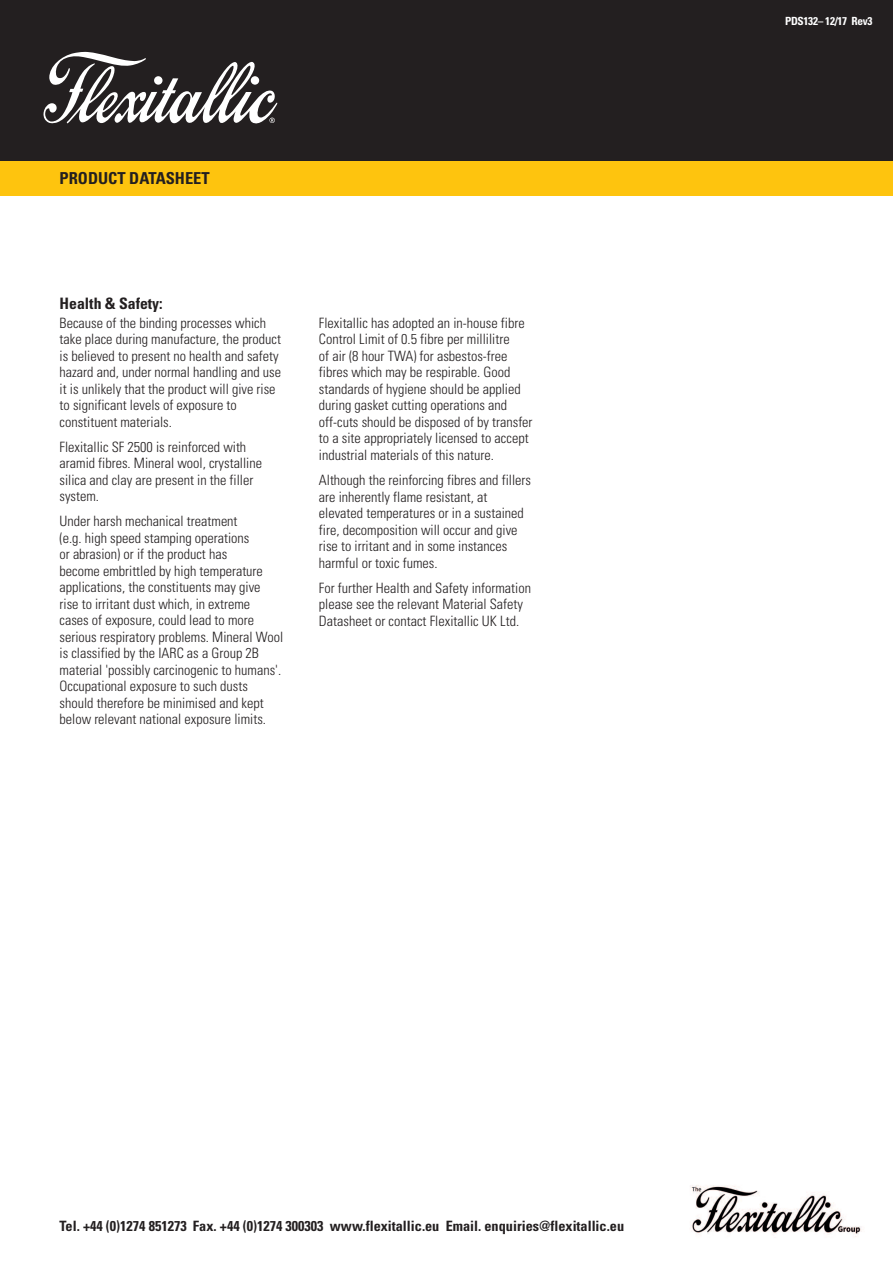
<style>
.page{position:relative;width:893px;height:1263px;background:#fff}
.page>*{position:absolute;margin:0;border:0;box-sizing:border-box;transform-origin:0 0}
.t1{font:700 condensed 16.5px "Univers LT Std";color:#231f20}
.t2{font:700 condensed 15.75px "Univers LT Std";color:#231f20}
.t3{font:300 condensed 14.25px/16.5px "Univers LT Std";color:#231f20}
.t4{font:700 condensed 14.25px "Univers LT Std";color:#231f20}
.t5{font:700 condensed 11.25px "Univers LT Std";letter-spacing:-.025em;color:#fff}
</style>
<div class="page">
<div style="left:0;top:0;width:893px;height:162px;background:#231f20"></div>
<div style="left:0;top:162px;width:893px;height:34px;background:#fec40e"></div>
<svg style="left:44px;top:52px;width:233px;height:71px"></svg>
<img style="left:690px;top:1185px;width:172px;height:52px">
<p class="t1" style="left:60px;top:172px;width:152px">PRODUCT DATASHEET</p>
<p class="t2" style="left:60px;top:298px;width:105px">Health &amp; Safety:</p>
<p class="t3" style="left:60px;top:316px;width:223px">Because of the binding processes which take place during manufacture, the product is believed to present no health and safety hazard and, under normal handling and use it is unlikely that the product will give rise to significant levels of exposure to constituent materials.</p>
<p class="t3" style="left:60px;top:440px;width:204px">Flexitallic SF 2500 is reinforced with aramid fibres. Mineral wool, crystalline silica and clay are present in the filler system.</p>
<p class="t3" style="left:60px;top:514px;width:225px">Under harsh mechanical treatment<br>(e.g. high speed stamping operations<br>or abrasion) or if the product has<br>become embrittled by high temperature applications, the constituents may give<br>rise to irritant dust which, in extreme<br>cases of exposure, could lead to more serious respiratory problems. Mineral Wool is classified by the IARC as a Group 2B material 'possibly carcinogenic to humans'.<br>Occupational exposure to such dusts should therefore be minimised and kept below relevant national exposure limits.</p>
<p class="t3" style="left:319px;top:316px;width:215px">Flexitallic has adopted an in-house fibre Control Limit of 0.5 fibre per millilitre<br>of air (8 hour TWA) for asbestos-free fibres which may be respirable. Good standards of hygiene should be applied during gasket cutting operations and off-cuts should be disposed of by transfer to a site appropriately licensed to accept industrial materials of this nature.</p>
<p class="t3" style="left:319px;top:473px;width:214px">Although the reinforcing fibres and fillers are inherently flame resistant, at elevated temperatures or in a sustained fire, decomposition will occur and give rise to irritant and in some instances harmful or toxic fumes.</p>
<p class="t3" style="left:319px;top:580px;width:214px">For further Health and Safety information please see the relevant Material Safety<br>Datasheet or contact Flexitallic UK Ltd.</p>
<p class="t5" style="left:785px;top:17px;width:89px">PDS132– 12/17 Rev3</p>
<p class="t4" style="left:60px;top:1220px;width:566px">Tel. +44 (0)1274 851273 Fax. +44 (0)1274 300303 www.flexitallic.eu Email. enquiries@flexitallic.eu</p>
</div>
